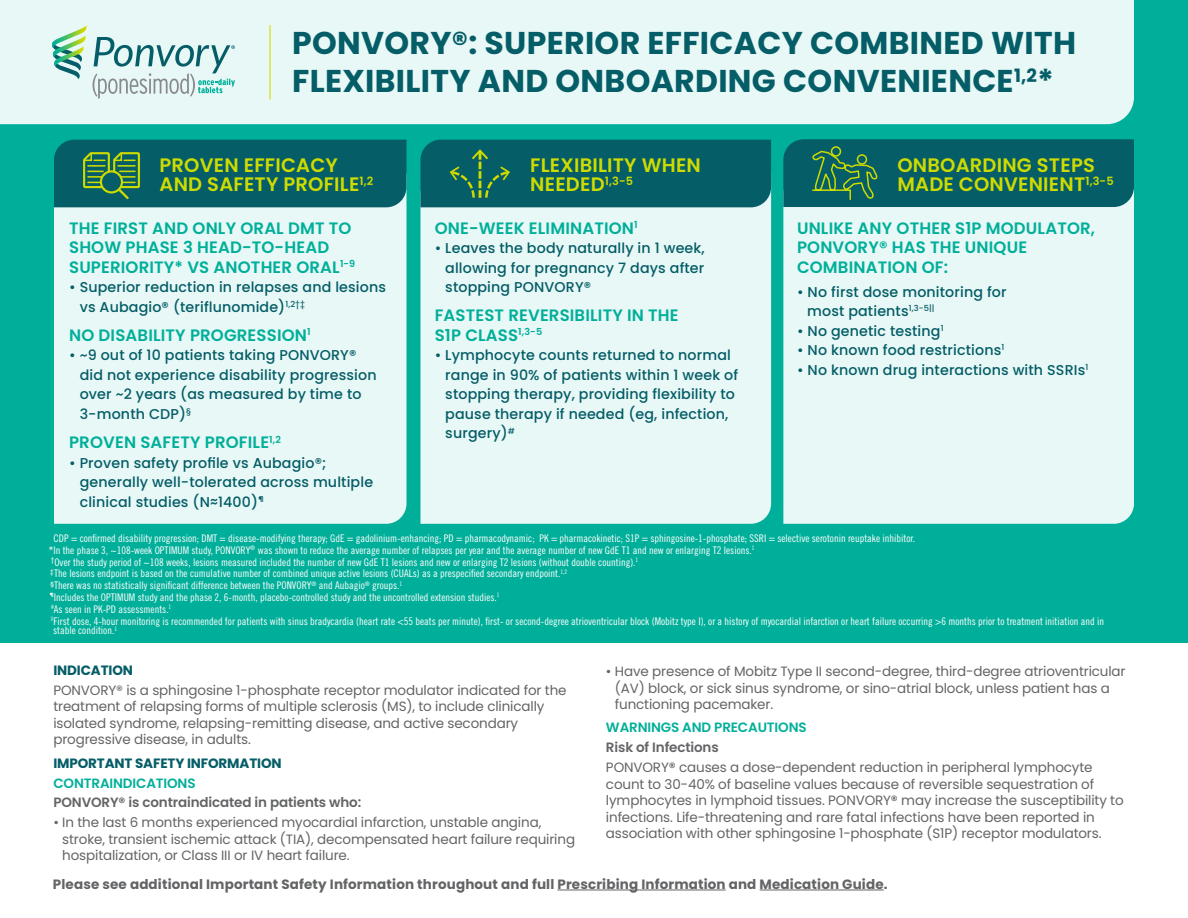
<style>
.page{position:relative;width:1188px;height:918px;background:#fff}
.page>*{position:absolute;margin:0;border:0;box-sizing:border-box;transform-origin:0 0}
.t1{font:700 31.5px/37.8px "Poppins";letter-spacing:.01em;color:#045d67}
.t2{font:600 19.5px/19.5px "Poppins";letter-spacing:.01em;color:#cddb00}
.t3{font:600 16.5px/19.5px "Poppins";letter-spacing:.01em;color:#00af9a}
.t4{font:500 14.25px/19.5px "Poppins";letter-spacing:.01em;color:#045d67}
.t5{font:13.5px/16.5px "Poppins";letter-spacing:-.01em;color:#636466}
.t6{font:700 13.5px "Poppins";letter-spacing:.01em;color:#636466}
.t7{font:600 13.5px "Poppins";letter-spacing:-.01em;color:#00af9a}
.t8{font:600 13.5px "Poppins";letter-spacing:-.01em;color:#636466}
.t9{font:700 13.5px "Poppins";letter-spacing:-.01em;color:#045d67}
.t10{font:10.5px/11.7px "Trade Gothic LT Std Cn 18";color:#fff}
.s1{font-family:"Poppins"}
.s2{font-weight:600}
.s3{font-weight:500}
</style>
<div class="page">
<div style="left:0;top:0;width:1188px;height:643px;background:#00af9a"></div>
<div style="left:0;top:0;width:1134px;height:124px;background:#e8f8f6"></div>
<svg style="left:420px;top:207px;width:351px;height:317px;background:#def5f2"></svg>
<div style="left:783px;top:334px;width:351px;height:190px;background:#e8f8f6"></div>
<div style="left:54px;top:174px;width:353px;height:350px;background:#e8f8f6"></div>
<div style="left:54px;top:140px;width:352px;height:67px;background:#045d67"></div>
<div style="left:420px;top:140px;width:351px;height:67px;background:#045d67"></div>
<svg style="left:783px;top:139px;width:351px;height:195px;background:#9ac3c3"></svg>
<hr style="left:269px;top:25px;width:2px;height:75px;background:#dae440">
<hr style="left:557px;top:890px;width:169px;height:1px;background:#636466">
<hr style="left:760px;top:890px;width:124px;height:1px;background:#636466">
<svg style="left:52px;top:26px;width:35px;height:53px;background:#a4d3b8"></svg>
<svg style="left:93px;top:37px;width:142px;height:62px;background:#bdd9d9"></svg>
<h1 class="t1" style="left:292px;top:25px;width:785px">PONVORY®: SUPERIOR EFFICACY COMBINED WITH<br>FLEXIBILITY AND ONBOARDING CONVENIENCE<sup>1,2</sup>*</h1>
<h2 class="t2" style="left:160px;top:155px;width:215px">PROVEN EFFICACY<br>AND SAFETY PROFILE<sup>1,2</sup></h2>
<h2 class="t2" style="left:530px;top:155px;width:172px">FLEXIBILITY WHEN<br>NEEDED<sup>1,3-5</sup></h2>
<h2 class="t2" style="left:897px;top:155px;width:218px">ONBOARDING STEPS<br>MADE CONVENIENT<sup>1,3-5</sup></h2>
<h3 class="t3" style="left:69px;top:218px;width:288px">THE FIRST AND ONLY ORAL DMT TO<br>SHOW PHASE 3 HEAD-TO-HEAD<br>SUPERIORITY* VS ANOTHER ORAL<sup>1-9</sup></h3>
<h3 class="t4" style="left:80px;top:277px;width:308px;text-indent:-11px">• Superior reduction in relapses and lesions vs Aubagio® (teriflunomide)<sup>1,2†‡</sup></h3>
<h3 class="t3" style="left:69px;top:325px;width:243px">NO DISABILITY PROGRESSION<sup>1</sup></h3>
<h3 class="t4" style="left:80px;top:346px;width:298px;text-indent:-11px">• ~9 out of 10 patients taking PONVORY® did not experience disability progression over ~2 years (as measured by time to<br>3-month CDP)<sup>§</sup></h3>
<h3 class="t3" style="left:69px;top:433px;width:213px">PROVEN SAFETY PROFILE<sup>1,2</sup></h3>
<h3 class="t4" style="left:80px;top:453px;width:295px;text-indent:-11px">• Proven safety profile vs Aubagio®; generally well-tolerated across multiple clinical studies (N≈1400)<sup>¶</sup></h3>
<h3 class="t3" style="left:435px;top:218px;width:205px">ONE-WEEK ELIMINATION<sup>1</sup></h3>
<h3 class="t4" style="left:445px;top:238px;width:261px;text-align:justify;text-indent:-11px">• Leaves the body naturally in 1 week, allowing for pregnancy 7 days after stopping PONVORY®</h3>
<h3 class="t3" style="left:435px;top:306px;width:246px">FASTEST REVERSIBILITY IN THE<br>S1P CLASS<sup>1,3-5</sup></h3>
<h3 class="t4" style="left:445px;top:346px;width:294px;text-indent:-11px">• Lymphocyte counts returned to normal range in 90% of patients within 1 week of stopping therapy, providing flexibility to pause therapy if needed (eg, infection, surgery)<sup>#</sup></h3>
<h3 class="t3" style="left:797px;top:218px;width:300px">UNLIKE ANY OTHER S1P MODULATOR,<br>PONVORY® HAS THE UNIQUE<br>COMBINATION OF:</h3>
<h3 class="t4" style="left:807px;top:282px;width:201px;text-indent:-10px">• No first dose monitoring for most patients<sup>1,3-5||</sup></h3>
<h3 class="t4" style="left:797px;top:321px;width:148px">• No genetic testing<sup>1</sup></h3>
<h3 class="t4" style="left:797px;top:340px;width:209px">• No known food restrictions<sup>1</sup></h3>
<h3 class="t4" style="left:797px;top:360px;width:293px">• No known drug interactions with SSRIs<sup>1</sup></h3>
<p class="t10" style="left:49px;top:532px;width:1057px;text-indent:5px">CDP = confirmed disability progression; DMT = disease-modifying therapy; GdE = gadolinium-enhancing; PD = pharmacodynamic; PK = pharmacokinetic; S1P = sphingosine-1-phosphate; SSRI = selective serotonin reuptake inhibitor.<br><span class="s1">*</span>In the phase 3, ~108-week OPTIMUM study, PONVORY<sup>®</sup> was shown to reduce the average number of relapses per year and the average number of new GdE T1 and new or enlarging T2 lesions.<sup>1<br></sup><sup>†</sup>Over the study period of ~108 weeks, lesions measured included the number of new GdE T1 lesions and new or enlarging T2 lesions (without double counting).<sup>1<br></sup><sup>‡</sup>The lesions endpoint is based on the cumulative number of combined unique active lesions (CUALs) as a prespecified secondary endpoint.<sup>1,2<br></sup><sup>§</sup>There was no statistically significant difference between the PONVORY<sup>®</sup> and Aubagio<sup>®</sup> groups.<sup>1<br></sup><sup>¶</sup>Includes the OPTIMUM study and the phase 2, 6-month, placebo-controlled study and the uncontrolled extension studies.<sup>1<br>#</sup>As seen in PK-PD assessments.<sup>1<br>||</sup>First dose, 4-hour monitoring is recommended for patients with sinus bradycardia (heart rate &lt;55 beats per minute), first- or second-degree atrioventricular block (Mobitz type I), or a history of myocardial infarction or heart failure occurring &gt;6 months prior to treatment initiation and in</p>
<p class="t10" style="left:53px;top:624px;width:65px">stable condition.<sup>1</sup></p>
<p class="t9" style="left:53px;top:662px;width:81px">INDICATION</p>
<p class="t5" style="left:53px;top:682px;width:515px">PONVORY® is a sphingosine 1-phosphate receptor modulator indicated for the treatment of relapsing forms of multiple sclerosis (MS), to include clinically isolated syndrome, relapsing-remitting disease, and active secondary progressive disease, in adults.</p>
<p class="t9" style="left:53px;top:755px;width:230px">IMPORTANT SAFETY INFORMATION</p>
<p class="t7" style="left:53px;top:775px;width:144px">CONTRAINDICATIONS</p>
<p class="t8" style="left:53px;top:795px;width:309px">PONVORY® is contraindicated in patients who:</p>
<p class="t5" style="left:62px;top:814px;width:514px;text-indent:-9px">• In the last 6 months experienced myocardial infarction, unstable angina, stroke, transient ischemic attack (TIA), decompensated heart failure requiring hospitalization, or Class III or IV heart failure.</p>
<p class="t5" style="left:615px;top:663px;width:512px;text-indent:-9px">• Have presence of Mobitz Type II second-degree, third-degree atrioventricular (AV) block, or sick sinus syndrome, or sino-atrial block, unless patient has a functioning pacemaker.</p>
<p class="t7" style="left:606px;top:720px;width:202px">WARNINGS AND PRECAUTIONS</p>
<p class="t5" style="left:606px;top:738px;width:488px;line-height:20px"><span class="s2">Risk of Infections<br></span>PONVORY<span class="s3">®</span> causes a dose-dependent reduction in peripheral lymphocyte</p>
<p class="t5" style="left:606px;top:776px;width:519px">count to 30-40% of baseline values because of reversible sequestration of lymphocytes in lymphoid tissues. PONVORY<span class="s3">®</span> may increase the susceptibility to infections. Life-threatening and rare fatal infections have been reported in association with other sphingosine 1-phosphate (S1P) receptor modulators.</p>
<p class="t6" style="left:53px;top:876px;width:836px">Please see additional Important Safety Information throughout and full Prescribing Information and Medication Guide.</p>
</div>
